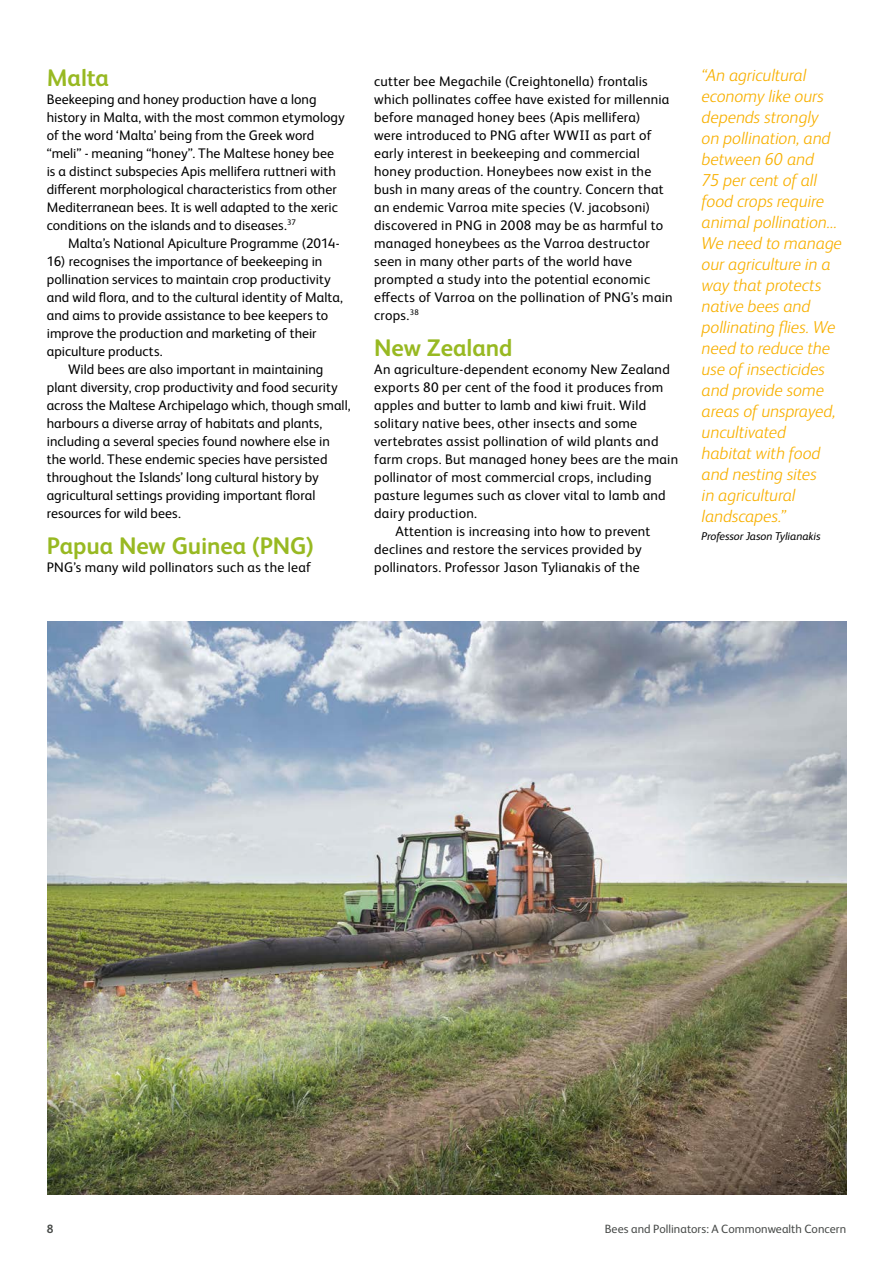
<style>
.page{position:relative;width:893px;height:1263px;background:#fff}
.page>*{position:absolute;margin:0;border:0;box-sizing:border-box;transform-origin:0 0}
.t1{font:700 24px "FS Albert Pro";letter-spacing:-.005em;color:#98b922}
.t2{font:italic 300 17.25px/21px "FS Albert Pro";letter-spacing:-.01em;color:#f8b000}
.t3{font:13.8px/18px "FS Albert Pro";letter-spacing:.01em;color:#000}
.t4{font:12px "FS Albert Pro";letter-spacing:.005em;color:#484b49}
.t5{font:700 12px "FS Albert Pro";color:#484b49}
.t6{font:italic 11.25px "FS Albert Pro";color:#000}
</style>
<div class="page">
<img style="left:47px;top:621px;width:799px;height:574px">
<h1 class="t1" style="left:47px;top:61px;width:64px">Malta</h1>
<p class="t3" style="left:47px;top:89px;width:299px">Beekeeping and honey production have a long history in Malta, with the most common etymology of the word ‘Malta’ being from the Greek word “meli” - meaning “honey”. The Maltese honey bee is a distinct subspecies Apis mellifera ruttneri with different morphological characteristics from other Mediterranean bees. It is well adapted to the xeric conditions on the islands and to diseases.<sup>37</sup></p>
<p class="t3" style="left:68px;top:233px;width:273px">Malta’s National Apiculture Programme (2014-</p>
<p class="t3" style="left:47px;top:251px;width:298px">16) recognises the importance of beekeeping in pollination services to maintain crop productivity and wild flora, and to the cultural identity of Malta, and aims to provide assistance to bee keepers to improve the production and marketing of their apiculture products.</p>
<p class="t3" style="left:47px;top:359px;width:305px;text-indent:21px">Wild bees are also important in maintaining plant diversity, crop productivity and food security across the Maltese Archipelago which, though small, harbours a diverse array of habitats and plants, including a several species found nowhere else in the world. These endemic species have persisted throughout the Islands’ long cultural history by agricultural settings providing important floral resources for wild bees.</p>
<h1 class="t1" style="left:47px;top:529px;width:268px">Papua New Guinea (PNG)</h1>
<p class="t3" style="left:47px;top:557px;width:266px">PNG’s many wild pollinators such as the leaf</p>
<p class="t3" style="left:374px;top:71px;width:300px">cutter bee Megachile (Creightonella) frontalis which pollinates coffee have existed for millennia before managed honey bees (Apis mellifera)<br>were introduced to PNG after WWII as part of early interest in beekeeping and commercial honey production. Honeybees now exist in the bush in many areas of the country. Concern that an endemic Varroa mite species (V. jacobsoni) discovered in PNG in 2008 may be as harmful to managed honeybees as the Varroa destructor seen in many other parts of the world have prompted a study into the potential economic effects of Varroa on the pollination of PNG’s main crops.<sup>38</sup></p>
<h1 class="t1" style="left:374px;top:331px;width:140px">New Zealand</h1>
<p class="t3" style="left:374px;top:359px;width:297px">An agriculture-dependent economy New Zealand</p>
<p class="t3" style="left:374px;top:377px;width:290px">exports 80 per cent of the food it produces from</p>
<p class="t3" style="left:374px;top:395px;width:273px">apples and butter to lamb and kiwi fruit. Wild</p>
<p class="t3" style="left:374px;top:413px;width:264px">solitary native bees, other insects and some</p>
<p class="t3" style="left:374px;top:431px;width:286px">vertebrates assist pollination of wild plants and</p>
<p class="t3" style="left:374px;top:449px;width:305px">farm crops. But managed honey bees are the main</p>
<p class="t3" style="left:374px;top:467px;width:279px">pollinator of most commercial crops, including</p>
<p class="t3" style="left:374px;top:485px;width:293px">pasture legumes such as clover vital to lamb and</p>
<p class="t3" style="left:374px;top:503px;width:104px">dairy production.</p>
<p class="t3" style="left:395px;top:521px;width:256px">Attention is increasing into how to prevent</p>
<p class="t3" style="left:374px;top:539px;width:269px">declines and restore the services provided by</p>
<p class="t3" style="left:374px;top:557px;width:267px">pollinators. Professor Jason Tylianakis of the</p>
<p class="t2" style="left:702px;top:63px;width:142px">“An agricultural economy like ours depends strongly<br>on pollination, and between 60 and<br>75 per cent of all food crops require animal pollination…<br>We need to manage our agriculture in a way that protects native bees and pollinating flies. We need to reduce the use of insecticides and provide some areas of unsprayed, uncultivated<br>habitat with food and nesting sites<br>in agricultural landscapes.”</p>
<p class="t6" style="left:702px;top:528px;width:120px">Professor Jason Tylianakis</p>
<p class="t5" style="left:47px;top:1220px;width:8px">8</p>
<p class="t4" style="left:605px;top:1220px;width:243px">Bees and Pollinators: A Commonwealth Concern</p>
</div>
